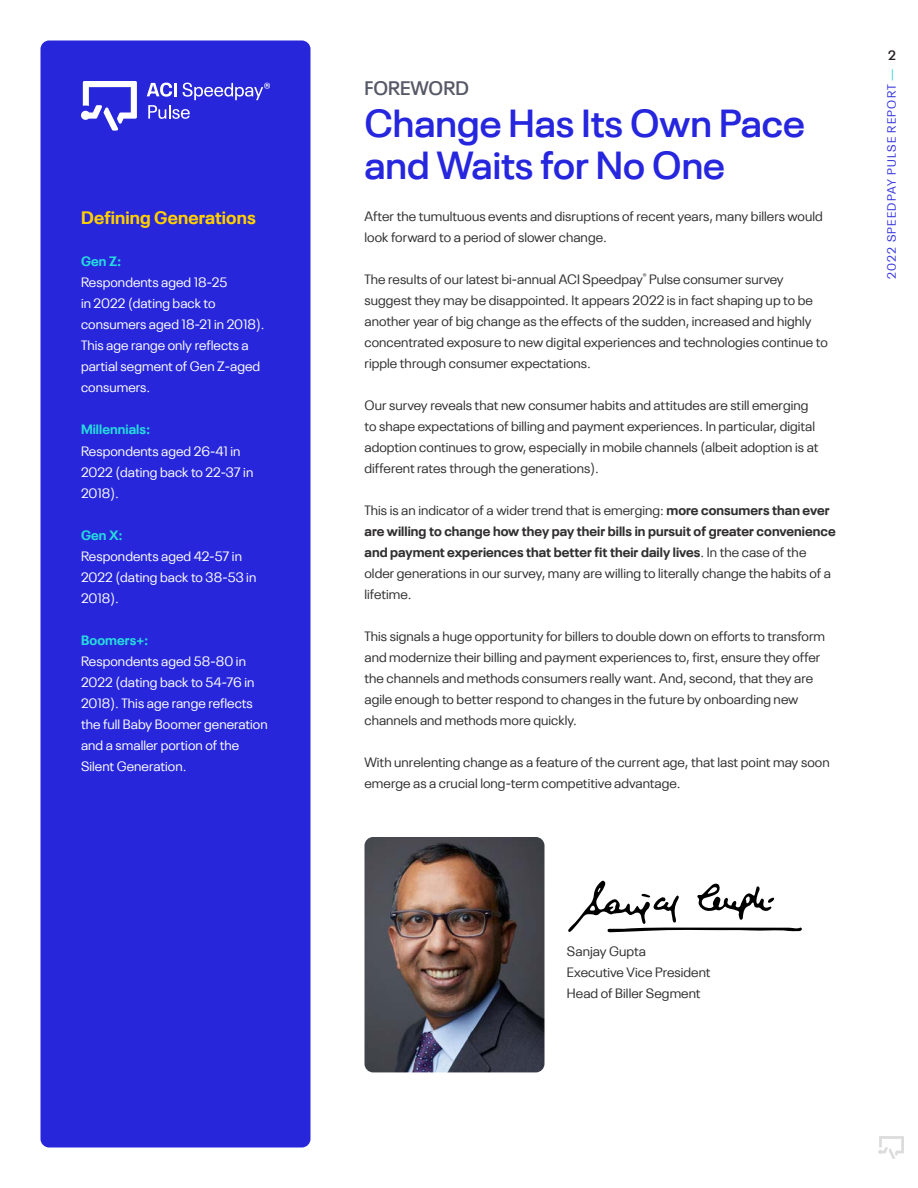
<style>
.page{position:relative;width:918px;height:1188px;background:#fff}
.page>*{position:absolute;margin:0;border:0;box-sizing:border-box;transform-origin:0 0}
.t1{font:600 39px/42px "Neue Plak";color:#2626de}
.t2{font:600 19.5px "Neue Plak";color:#575966}
.t3{font:700 18px "Neue Plak";letter-spacing:.01em;color:#ffcf00}
.Body{font:13.5px/21px "Neue Plak";letter-spacing:.005em;color:#312f30}
.Body-2{font:13.5px/21px "Neue Plak";letter-spacing:.005em;color:#fff}
.Body-3{font:700 13.5px "Neue Plak";letter-spacing:.005em;color:#26d9de}
.t4{font:600 13.5px "Neue Plak";color:#231f20}
.t5{font:12px "Neue Plak";letter-spacing:.1em;color:#3131df}
.s1{font-weight:700;color:#26d9de}
.s2{font-weight:700}
.s3{color:#31dbdd}
</style>
<div class="page">
<svg style="left:878px;top:1136px;width:26px;height:23px"></svg>
<img style="left:364px;top:837px;width:180px;height:235px">
<div style="left:40px;top:40px;width:271px;height:1108px;background:#2726da;border-radius:9px"></div>
<svg style="left:568px;top:880px;width:234px;height:53px"></svg>
<svg style="left:147px;top:83px;width:123px;height:36px"></svg>
<svg style="left:81px;top:81px;width:56px;height:50px"></svg>
<p class="t3" style="left:81px;top:204px;width:176px">Defining Generations</p>
<p class="Body-2" style="left:81px;top:250px;width:185px"><span class="s1">Gen Z:<br></span>Respondents aged 18-25<br>in 2022 (dating back to consumers aged 18-21 in 2018).<br>This age range only reflects a partial segment of Gen Z-aged consumers.</p>
<p class="Body-3" style="left:81px;top:419px;width:71px">Millennials:</p>
<p class="Body-2" style="left:81px;top:439px;width:174px">Respondents aged 26-41 in<br>2022 (dating back to 22-37 in<br>2018).</p>
<p class="Body-3" style="left:81px;top:524px;width:43px">Gen X:</p>
<p class="Body-2" style="left:81px;top:544px;width:177px">Respondents aged 42-57 in<br>2022 (dating back to 38-53 in<br>2018).</p>
<p class="Body-3" style="left:81px;top:629px;width:69px">Boomers+:</p>
<p class="Body-2" style="left:81px;top:649px;width:188px">Respondents aged 58-80 in<br>2022 (dating back to 54-76 in<br>2018). This age range reflects the full Baby Boomer generation and a smaller portion of the<br>Silent Generation.</p>
<p class="t2" style="left:364px;top:73px;width:106px">FOREWORD</p>
<p class="t1" style="left:364px;top:98px;width:442px">Change Has Its Own Pace and Waits for No One</p>
<p class="Body" style="left:364px;top:204px;width:460px">After the tumultuous events and disruptions of recent years, many billers would look forward to a period of slower change.</p>
<p class="Body" style="left:364px;top:267px;width:465px">The results of our latest bi-annual ACI Speedpay<sup>®</sup> Pulse consumer survey suggest they may be disappointed. It appears 2022 is in fact shaping up to be another year of big change as the effects of the sudden, increased and highly concentrated exposure to new digital experiences and technologies continue to ripple through consumer expectations.</p>
<p class="Body" style="left:364px;top:393px;width:455px">Our survey reveals that new consumer habits and attitudes are still emerging to shape expectations of billing and payment experiences. In particular, digital adoption continues to grow, especially in mobile channels (albeit adoption is at different rates through the generations).</p>
<p class="Body" style="left:364px;top:498px;width:473px">This is an indicator of a wider trend that is emerging: <span class="s2">more consumers than ever are willing to change how they pay their bills in pursuit of greater convenience and payment experiences that better fit their daily lives</span>. In the case of the older generations in our survey, many are willing to literally change the habits of a lifetime.</p>
<p class="Body" style="left:364px;top:624px;width:462px">This signals a huge opportunity for billers to double down on efforts to transform and modernize their billing and payment experiences to, first, ensure they offer the channels and methods consumers really want. And, second, that they are agile enough to better respond to changes in the future by onboarding new channels and methods more quickly.</p>
<p class="Body" style="left:364px;top:750px;width:467px">With unrelenting change as a feature of the current age, that last point may soon emerge as a crucial long-term competitive advantage.</p>
<p class="t4" style="left:888px;top:44px;width:9px">2</p>
<p class="t5" style="left:882px;top:279px;width:212px;rotate:-90deg">2022 SPEEDPAY PULSE REPORT <span class="s3">—</span></p>
<p class="Body" style="left:567px;top:939px;width:80px">Sanjay Gupta</p>
<p class="Body" style="left:567px;top:960px;width:145px">Executive Vice President</p>
<p class="Body" style="left:567px;top:981px;width:135px">Head of Biller Segment</p>
</div>
